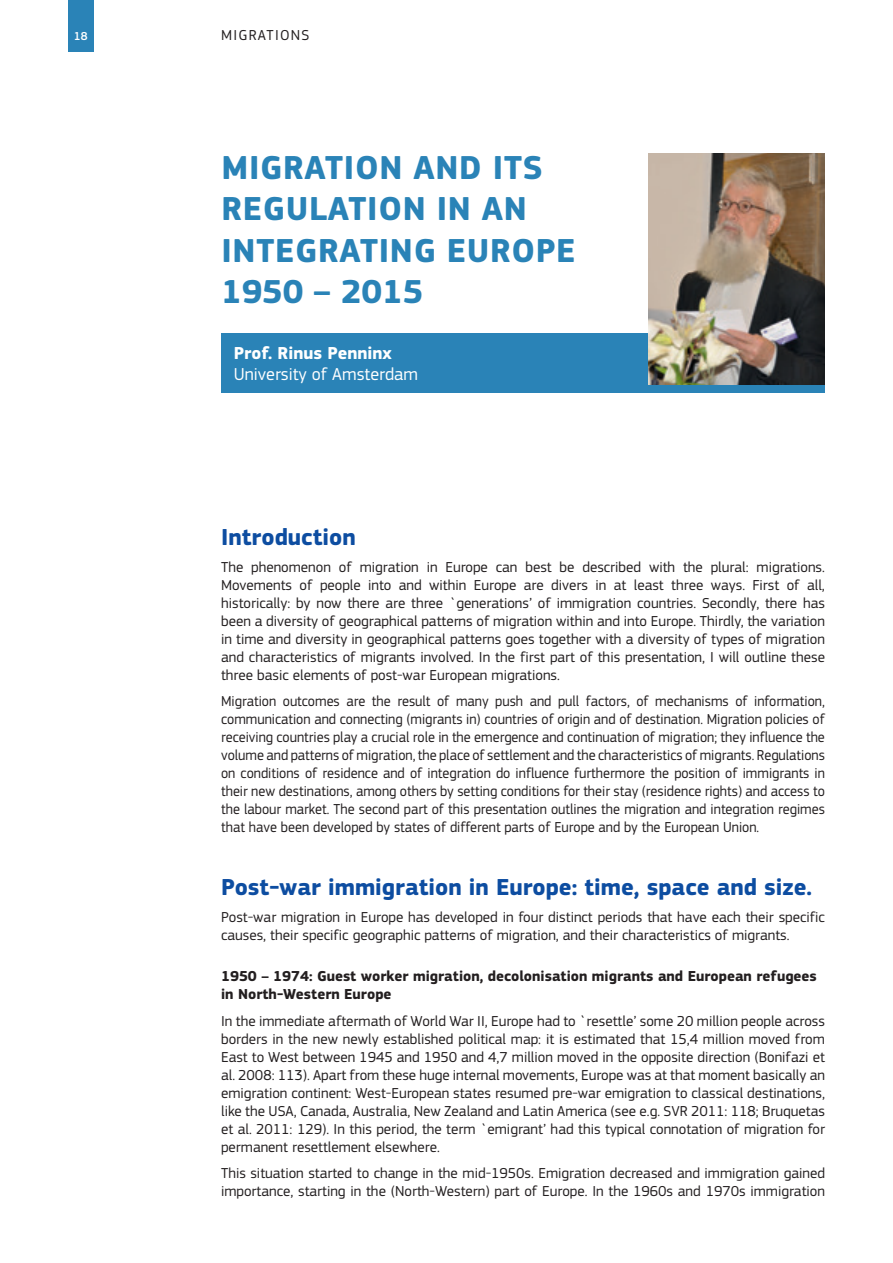
<style>
.page{position:relative;width:893px;height:1263px;background:#fff}
.page>*{position:absolute;margin:0;border:0;box-sizing:border-box;transform-origin:0 0}
.title_1{font:700 34.5px/41.4px "EC Square Sans Pro";letter-spacing:.02em;color:#2a83b7}
.title_2{font:700 24px "EC Square Sans Pro";color:#0d4da1}
.author_info{font:18px "EC Square Sans Pro";color:#fff}
.author{font:700 18px "EC Square Sans Pro";color:#fff}
.body_first{font:15px/18px "EC Square Sans Pro";color:#231f20;text-align:justify}
.body_first-2{font:15px/18px "EC Square Sans Pro";color:#231f20;text-align:justify;scale:.95 1}
.title_3{font:700 15px/18px "EC Square Sans Pro";color:#231f20}
.body_first-3{font:15px "EC Square Sans Pro";letter-spacing:.08em;color:#231f20}
.t1{font:500 12px "EC Square Sans Pro";color:#fff}
</style>
<div class="page">
<div style="left:68px;top:0;width:26px;height:51px;background:#2a83b7"></div>
<div style="left:221px;top:334px;width:604px;height:59px;background:#2a83b7"></div>
<img style="left:649px;top:153px;width:176px;height:231px">
<p class="t1" style="left:74px;top:29px;width:15px">18</p>
<p class="body_first-3" style="left:221px;top:26px;width:90px">MIGRATIONS</p>
<p class="title_1" style="left:221px;top:148px;width:356px">MIGRATION AND ITS<br>REGULATION IN AN<br>INTEGRATING EUROPE<br>1950 – 2015</p>
<p class="author" style="left:234px;top:342px;width:159px">Prof. Rinus Penninx</p>
<p class="author_info" style="left:234px;top:364px;width:186px">University of Amsterdam</p>
<p class="title_2" style="left:221px;top:523px;width:136px">Introduction</p>
<p class="body_first" style="left:221px;top:558px;width:605px">The phenomenon of migration in Europe can best be described with the plural: migrations.<br>Movements of people into and within Europe are divers in at least three ways. First of all, historically: by now there are three `generations’ of immigration countries. Secondly, there has been a diversity of geographical patterns of migration within and into Europe. Thirdly, the variation in time and diversity in geographical patterns goes together with a diversity of types of migration and characteristics of migrants involved. In the first part of this presentation, I will outline these three basic elements of post-war European migrations.</p>
<p class="body_first-2" style="left:221px;top:692px;width:637px">Migration outcomes are the result of many push and pull factors, of mechanisms of information, communication and connecting (migrants in) countries of origin and of destination. Migration policies of receiving countries play a crucial role in the emergence and continuation of migration; they influence the volume and patterns of migration, the place of settlement and the characteristics of migrants. Regulations on conditions of residence and of integration do influence furthermore the position of immigrants in their new destinations, among others by setting conditions for their stay (residence rights) and access to the labour market. The second part of this presentation outlines the migration and integration regimes that have been developed by states of different parts of Europe and by the European Union.</p>
<p class="title_2" style="left:221px;top:873px;width:593px">Post-war immigration in Europe: time, space and size.</p>
<p class="body_first" style="left:221px;top:908px;width:605px">Post-war migration in Europe has developed in four distinct periods that have each their specific causes, their specific geographic patterns of migration, and their characteristics of migrants.</p>
<p class="title_3" style="left:221px;top:968px;width:597px">1950 – 1974: Guest worker migration, decolonisation migrants and European refugees in North-Western Europe</p>
<p class="body_first" style="left:221px;top:1012px;width:605px">In the immediate aftermath of World War II, Europe had to `resettle’ some 20 million people across borders in the new newly established political map: it is estimated that 15,4 million moved from East to West between 1945 and 1950 and 4,7 million moved in the opposite direction (Bonifazi et al. 2008: 113). Apart from these huge internal movements, Europe was at that moment basically an emigration continent: West-European states resumed pre-war emigration to classical destinations, like the USA, Canada, Australia, New Zealand and Latin America (see e.g. SVR 2011: 118; Bruquetas et al. 2011: 129). In this period, the term `emigrant’ had this typical connotation of migration for permanent resettlement elsewhere.</p>
<p class="body_first" style="left:221px;top:1164px;width:605px">This situation started to change in the mid-1950s. Emigration decreased and immigration gained importance, starting in the (North-Western) part of Europe. In the 1960s and 1970s immigration</p>
</div>
